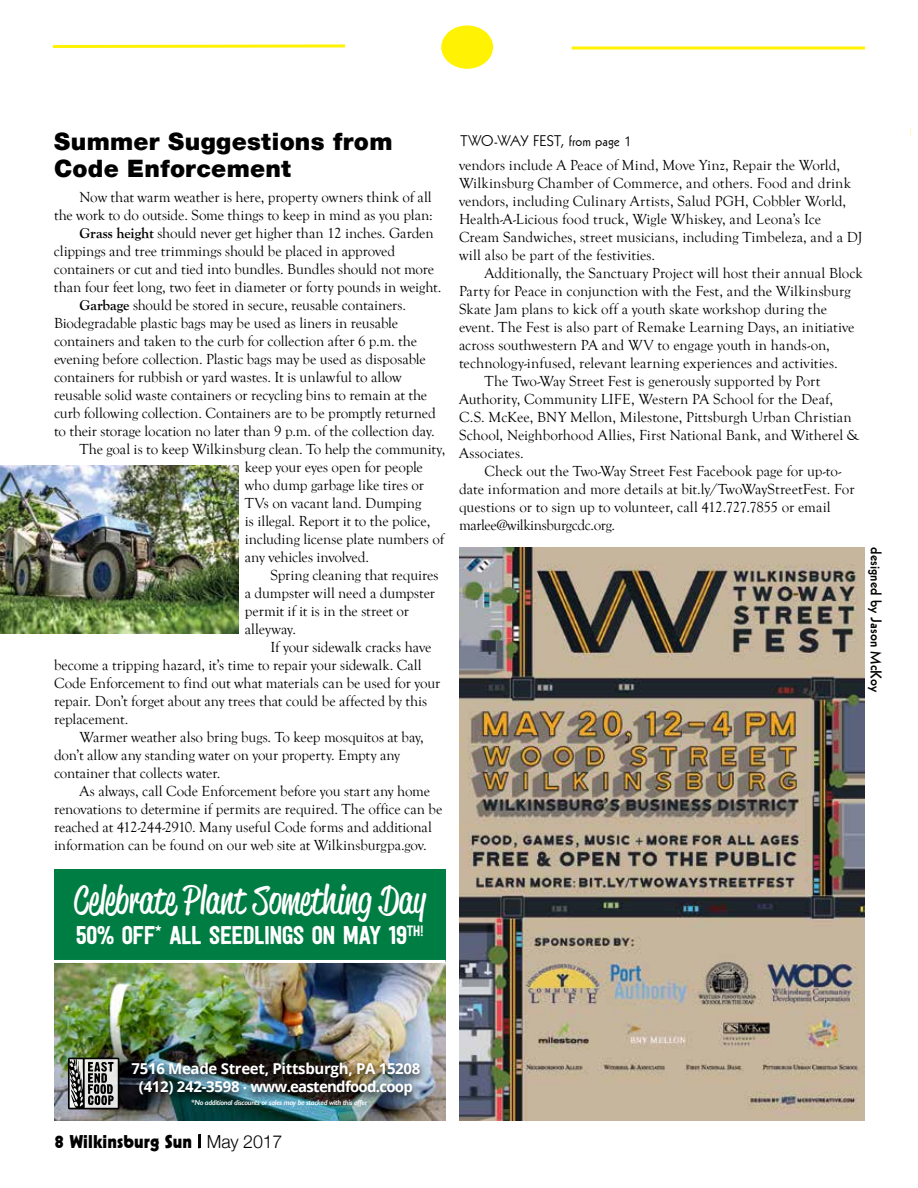
<style>
.page{position:relative;width:918px;height:1188px;background:#fff}
.page>*{position:absolute;margin:0;border:0;box-sizing:border-box;transform-origin:0 0}
.t1{font:39px "Reklame Script";color:#fff}
.t2{font:25.5px "Festivo Letters No 1";letter-spacing:-.04em;color:#fff}
.t3{font:900 24px/27px "Helvetica Neue LT";letter-spacing:.01em;color:#000}
.t4{font:18px "Geometric 231 BT Heavy C";letter-spacing:.01em;color:#000}
.t5{font:15px/18px "Goudy Old Style T";letter-spacing:-.005em;color:#000}
.t6{font:700 15px/18px "Open Sans";letter-spacing:-.02em;color:#fff;text-align:center}
.t7{font:15px "Goudy Old Style T";letter-spacing:-.025em;color:#000}
.t8{font:15px "Geometric 231 BT Roman C";letter-spacing:.005em;color:#000}
.t9{font:15px "Geometric 231 BT Bold C";letter-spacing:.01em;color:#000}
.t10{font:italic 600 7.5px "Gill Sans";letter-spacing:-.04em;color:#fff}
.s1{font-weight:700}
.s2{font-family:"Geometric 231 BT Bold C"}
.s3{font-family:"Helvetica Neue";font-weight:300}
</style>
<div class="page">
<svg style="left:199px;top:1134px;width:2px;height:14px"></svg>
<div style="left:441px;top:25px;width:52px;height:44px;background:#fff203;border-radius:50%"></div>
<svg style="left:52px;top:44px;width:294px;height:4px"></svg>
<hr style="left:572px;top:46px;width:293px;height:3px;background:#fff203">
<img style="left:460px;top:547px;width:404px;height:573px">
<img style="left:54px;top:963px;width:392px;height:157px">
<svg style="left:68px;top:1058px;width:51px;height:51px;background:#7c7c7b"></svg>
<div style="left:54px;top:869px;width:392px;height:92px;background:#007d43"></div>
<div style="left:125px;top:1059px;width:302px;height:47px;background:#000;opacity:.9"></div>
<hr style="left:54px;top:960px;width:392px;height:3px;background:#fff">
<img style="left:0;top:465px;width:238px;height:169px">
<h3 class="t3" style="left:54px;top:128px;width:340px">Summer Suggestions from<br>Code Enforcement</h3>
<p class="t5" style="left:80px;top:189px;width:354px">Now that warm weather is here, property owners think of all</p>
<p class="t5" style="left:54px;top:207px;width:380px">the work to do outside. Some things to keep in mind as you plan:</p>
<p class="t5" style="left:80px;top:225px;width:356px"><span class="s1">Grass height</span> should never get higher than 12 inches. Garden</p>
<p class="t5" style="left:54px;top:243px;width:343px">clippings and tree trimmings should be placed in approved</p>
<p class="t5" style="left:54px;top:261px;width:382px">containers or cut and tied into bundles. Bundles should not more</p>
<p class="t5" style="left:54px;top:279px;width:389px">than four feet long, two feet in diameter or forty pounds in weight.</p>
<p class="t5" style="left:79px;top:297px;width:328px"><span class="s1">Garbage</span> should be stored in secure, reusable containers.</p>
<p class="t5" style="left:54px;top:315px;width:346px">Biodegradable plastic bags may be used as liners in reusable</p>
<p class="t5" style="left:54px;top:333px;width:365px">containers and taken to the curb for collection after 6 p.m. the</p>
<p class="t5" style="left:54px;top:351px;width:373px">evening before collection. Plastic bags may be used as disposable</p>
<p class="t5" style="left:54px;top:369px;width:349px">containers for rubbish or yard wastes. It is unlawful to allow</p>
<p class="t5" style="left:54px;top:387px;width:375px">reusable solid waste containers or recycling bins to remain at the</p>
<p class="t5" style="left:54px;top:405px;width:384px">curb following collection. Containers are to be promptly returned</p>
<p class="t5" style="left:54px;top:423px;width:382px">to their storage location no later than 9 p.m. of the collection day.</p>
<p class="t5" style="left:80px;top:441px;width:367px">The goal is to keep Wilkinsburg clean. To help the community,</p>
<p class="t5" style="left:245px;top:459px;width:180px">keep your eyes open for people</p>
<p class="t5" style="left:245px;top:477px;width:181px">who dump garbage like tires or</p>
<p class="t5" style="left:245px;top:495px;width:178px">TVs on vacant land. Dumping</p>
<p class="t5" style="left:245px;top:513px;width:187px">is illegal. Report it to the police,</p>
<p class="t5" style="left:245px;top:531px;width:201px">including license plate numbers of</p>
<p class="t5" style="left:245px;top:549px;width:126px">any vehicles involved.</p>
<p class="t5" style="left:270px;top:567px;width:170px">Spring cleaning that requires</p>
<p class="t5" style="left:245px;top:585px;width:192px">a dumpster will need a dumpster</p>
<p class="t5" style="left:245px;top:603px;width:166px">permit if it is in the street or</p>
<p class="t5" style="left:245px;top:621px;width:53px">alleyway.</p>
<p class="t5" style="left:270px;top:639px;width:163px">If your sidewalk cracks have</p>
<p class="t5" style="left:54px;top:657px;width:369px">become a tripping hazard, it’s time to repair your sidewalk. Call</p>
<p class="t5" style="left:54px;top:675px;width:388px">Code Enforcement to find out what materials can be used for your</p>
<p class="t5" style="left:54px;top:693px;width:375px">repair. Don’t forget about any trees that could be affected by this</p>
<p class="t5" style="left:54px;top:711px;width:76px">replacement.</p>
<p class="t5" style="left:80px;top:729px;width:346px">Warmer weather also bring bugs. To keep mosquitos at bay,</p>
<p class="t5" style="left:54px;top:747px;width:348px">don’t allow any standing water on your property. Empty any</p>
<p class="t5" style="left:54px;top:765px;width:168px">container that collects water.</p>
<p class="t5" style="left:80px;top:783px;width:352px">As always, call Code Enforcement before you start any home</p>
<p class="t5" style="left:54px;top:801px;width:390px">renovations to determine if permits are required. The office can be</p>
<p class="t5" style="left:54px;top:819px;width:379px">reached at 412-244-2910. Many useful Code forms and additional</p>
<p class="t5" style="left:54px;top:837px;width:374px">information can be found on our web site at Wilkinsburgpa.gov.</p>
<h1 class="t1" style="left:74px;top:873px;width:353px">Celebrate Plant Something Day</h1>
<h2 class="t2" style="left:76px;top:920px;width:349px">50% OFF<sup>*</sup> ALL SEEDLINGS ON MAY 19<sup>TH!</sup></h2>
<p class="t8" style="left:460px;top:131px;width:173px">TWO-WAY FEST, from page 1</p>
<p class="t5" style="left:459px;top:156px;width:405px">vendors include A Peace of Mind, Move Yinz, Repair the World, Wilkinsburg Chamber of Commerce, and others. Food and drink vendors, including Culinary Artists, Salud PGH, Cobbler World, Health-A-Licious food truck, Wigle Whiskey, and Leona’s Ice Cream Sandwiches, street musicians, including Timbeleza, and a DJ will also be part of the festivities.</p>
<p class="t5" style="left:484px;top:264px;width:380px">Additionally, the Sanctuary Project will host their annual Block</p>
<p class="t5" style="left:459px;top:282px;width:393px">Party for Peace in conjunction with the Fest, and the Wilkinsburg</p>
<p class="t5" style="left:459px;top:300px;width:370px">Skate Jam plans to kick off a youth skate workshop during the</p>
<p class="t5" style="left:459px;top:318px;width:397px">event. The Fest is also part of Remake Learning Days, an initiative</p>
<p class="t5" style="left:459px;top:336px;width:372px">across southwestern PA and WV to engage youth in hands-on,</p>
<p class="t5" style="left:459px;top:354px;width:380px">technology-infused, relevant learning experiences and activities.</p>
<p class="t5" style="left:484px;top:372px;width:337px">The Two-Way Street Fest is generously supported by Port</p>
<p class="t5" style="left:459px;top:390px;width:376px">Authority, Community LIFE, Western PA School for the Deaf,</p>
<p class="t5" style="left:459px;top:408px;width:394px">C.S. McKee, BNY Mellon, Milestone, Pittsburgh Urban Christian</p>
<p class="t5" style="left:459px;top:426px;width:402px">School, Neighborhood Allies, First National Bank, and Witherel &amp;</p>
<p class="t5" style="left:459px;top:444px;width:66px">Associates.</p>
<p class="t5" style="left:484px;top:462px;width:358px">Check out the Two-Way Street Fest Facebook page for up-to-</p>
<p class="t5" style="left:459px;top:480px;width:397px">date information and more details at bit.ly/TwoWayStreetFest. For</p>
<p class="t5" style="left:459px;top:498px;width:373px">questions or to sign up to volunteer, call 412.727.7855 or email</p>
<p class="t7" style="left:459px;top:517px;width:158px">marlee@wilkinsburgcdc.org.</p>
<p class="t9" style="left:886px;top:547px;width:146px;rotate:90deg">designed by Jason McKoy</p>
<p class="t6" style="left:132px;top:1059px;width:290px">7516 Meade Street, Pittsburgh, PA 15208 (412) 242-3598 . www.eastendfood.coop</p>
<p class="t10" style="left:191px;top:1098px;width:178px">*No additional discounts or sales may be stacked with this offer</p>
<p class="t4" style="left:54px;top:1130px;width:230px">8 Wilkinsburg Sun <span class="s2">I</span> <span class="s3">May 2017</span></p>
</div>
